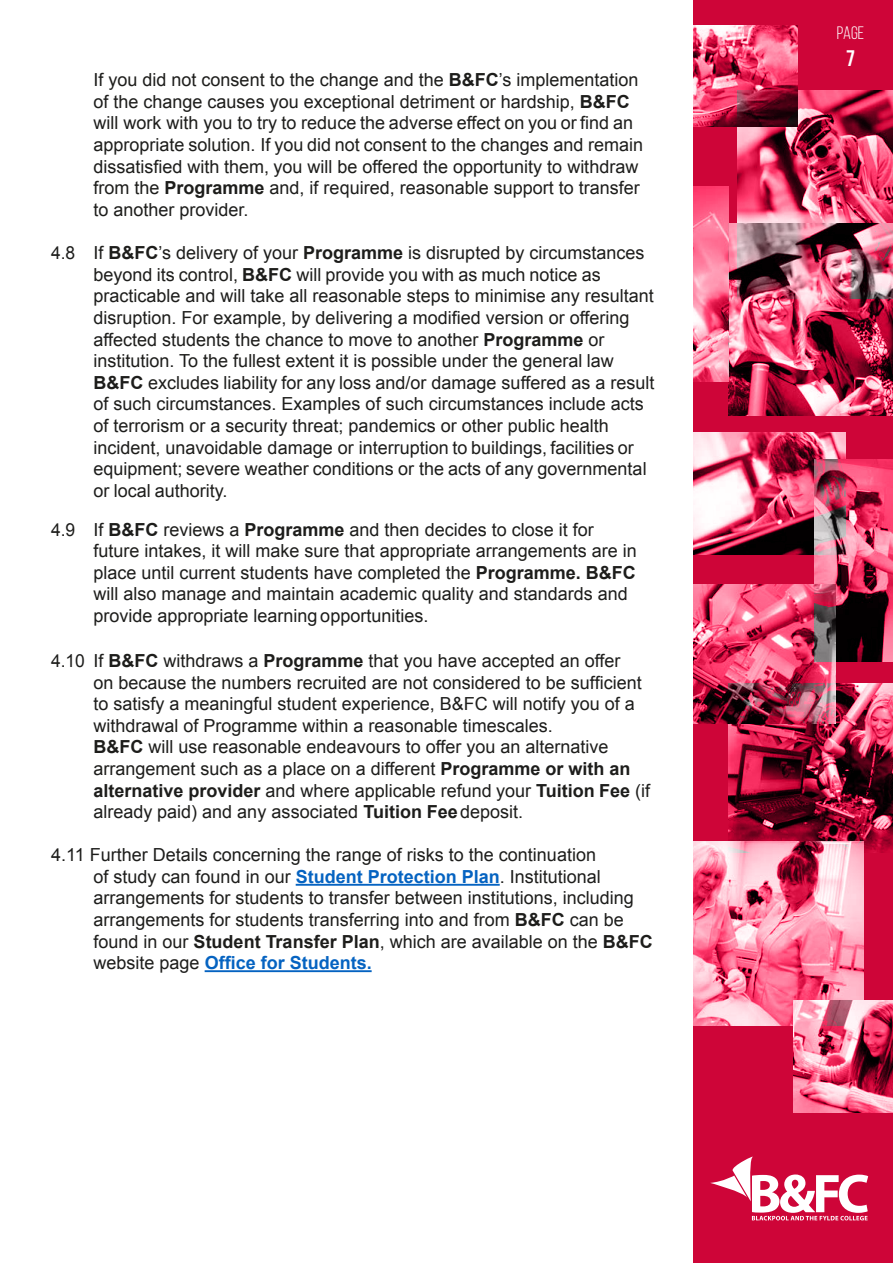
<style>
.page{position:relative;width:893px;height:1263px;background:#fff}
.page>*{position:absolute;margin:0;border:0;box-sizing:border-box;transform-origin:0 0}
.t1{font:700 22.5px "Bebas Neue";color:#fff}
.t2{font:18px/21.6px "Arial";color:#1d1d1b}
.t3{font:18px "Bebas Neue";color:#fff}
.s1{font-weight:700}
.s2{font-weight:700;color:#0563c1}
</style>
<div class="page">
<div style="left:691px;top:0;width:202px;height:1263px;background:#ce0538"></div>
<svg style="left:710px;top:1156px;width:158px;height:64px"></svg>
<img style="left:728px;top:684px;width:165px;height:168px">
<img style="left:738px;top:91px;width:155px;height:132px">
<img style="left:693px;top:841px;width:171px;height:184px">
<img style="left:693px;top:433px;width:152px;height:121px">
<img style="left:793px;top:1000px;width:100px;height:112px">
<img style="left:728px;top:223px;width:165px;height:192px">
<img style="left:814px;top:460px;width:79px;height:201px">
<img style="left:693px;top:187px;width:35px;height:194px">
<img style="left:693px;top:25px;width:104px;height:102px">
<img style="left:693px;top:584px;width:142px;height:139px">
<div style="left:0;top:0;width:693px;height:1263px;background:#fff"></div>
<hr style="left:296px;top:884px;width:204px;height:2px;background:#0563c1">
<hr style="left:205px;top:970px;width:167px;height:2px;background:#0563c1">
<p class="t2" style="left:94px;top:69px;width:551px">If you did not consent to the change and the <span class="s1">B&amp;FC</span>’s implementation of the change causes you exceptional detriment or hardship, <span class="s1">B&amp;FC </span>will work with you to try to reduce the adverse effect on you or find an appropriate solution. If you did not consent to the changes and remain dissatisfied with them, you will be offered the opportunity to withdraw from the <span class="s1">Programme</span> and, if required, reasonable support to transfer to another provider.</p>
<p class="t2" style="left:94px;top:242px;width:562px;text-indent:-43px">4.8 If <span class="s1">B&amp;FC</span>’s delivery of your <span class="s1">Programme</span> is disrupted by circumstances beyond its control, <span class="s1">B&amp;FC</span> will provide you with as much notice as practicable and will take all reasonable steps to minimise any resultant disruption. For example, by delivering a modified version or offering affected students the chance to move to another <span class="s1">Programme</span> or institution. To the fullest extent it is possible under the general law <span class="s1">B&amp;FC</span> excludes liability for any loss and/or damage suffered as a result of such circumstances. Examples of such circumstances include acts of terrorism or a security threat; pandemics or other public health incident, unavoidable damage or interruption to buildings, facilities or equipment; severe weather conditions or the acts of any governmental or local authority.</p>
<p class="t2" style="left:94px;top:519px;width:545px;text-indent:-43px">4.9 If <span class="s1">B&amp;FC</span> reviews a <span class="s1">Programme</span> and then decides to close it for future intakes, it will make sure that appropriate arrangements are in place until current students have completed the <span class="s1">Programme. B&amp;FC </span>will also manage and maintain academic quality and standards and provide appropriate learning opportunities.</p>
<p class="t2" style="left:94px;top:650px;width:558px;text-indent:-43px">4.10 If <span class="s1">B&amp;FC</span> withdraws a <span class="s1">Programme</span> that you have accepted an offer<br>on because the numbers recruited are not considered to be sufficient to satisfy a meaningful student experience, B&amp;FC will notify you of a withdrawal of Programme within a reasonable timescales.<br><span class="s1">B&amp;FC</span> will use reasonable endeavours to offer you an alternative arrangement such as a place on a different <span class="s1">Programme or with an alternative provider</span> and where applicable refund your <span class="s1">Tuition Fee</span> (if already paid) and any associated <span class="s1">Tuition Fee</span> deposit.</p>
<p class="t2" style="left:94px;top:844px;width:561px;text-indent:-43px">4.11 Further Details concerning the range of risks to the continuation<br>of study can found in our <span class="s2">Student Protection Plan</span>. Institutional arrangements for students to transfer between institutions, including arrangements for students transferring into and from <span class="s1">B&amp;FC</span> can be found in our <span class="s1">Student Transfer Plan</span>, which are available on the <span class="s1">B&amp;FC </span>website page <span class="s2">Office for Students.</span></p>
<p class="t3" style="left:837px;top:23px;width:29px">Page</p>
<p class="t1" style="left:846px;top:46px;width:10px">7</p>
</div>
